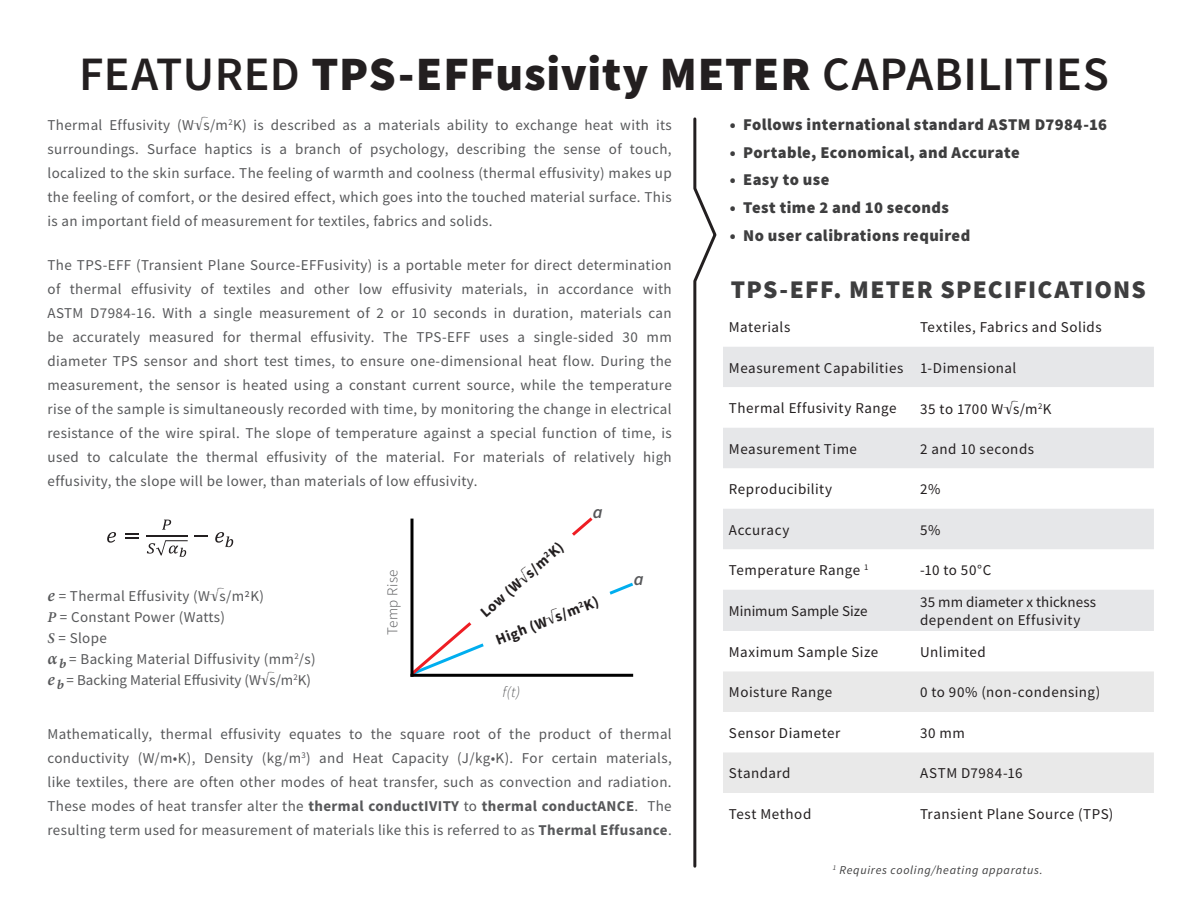
<style>
.page{position:relative;width:1188px;height:918px;background:#fff}
.page>*{position:absolute;margin:0;border:0;box-sizing:border-box;transform-origin:0 0}
.Paragraph_Style_1{font:600 48px "Source Sans Pro";letter-spacing:.01em;color:#231f20}
.Paragraph_Style_1-2{font:900 25.5px "Source Sans Pro";letter-spacing:.045em;color:#3e3e3f}
.Paragraph_Style_1-3{font:italic 600 18px "Source Sans Pro";color:#57585a}
.t1{font:900 16.5px "Source Sans Pro";letter-spacing:.025em;color:#3e3e3f}
.Paragraph_Style_1-4{font:15px/24px "Source Sans Pro";letter-spacing:.025em;color:#57585a;text-align:justify}
.t2{font:15px/18px "Source Sans Pro";letter-spacing:.03em;color:#231f20}
.Paragraph_Style_1-5{font:15px "Source Sans Pro";color:#57585a}
.t3{font:700 15px "Source Sans Pro";color:#231f20}
.t4{font:15px "Source Sans Pro";color:#231f20}
.Paragraph_Style_1-6{font:300 15px "Source Sans Pro";letter-spacing:.025em;color:#57585a}
.Paragraph_Style_1-7{font:italic 300 15px "Source Sans Pro";color:#57585a}
.Paragraph_Style_1-8{font:italic 12px "Source Sans Pro";letter-spacing:.06em;color:#3e3e3f}
.s1{font-weight:900}
.s2{font-family:"Papyrus"}
.s3{font-family:"Minion Pro";font-weight:600;font-style:italic;font-size:18px}
.s4{font-family:"Minion Pro";font-weight:600;font-style:italic}
.s5{font-family:"Minion Pro";font-weight:600;font-style:italic;font-size:21.9px}
.s6{font-family:"Papyrus";font-weight:400}
.s7{font-weight:700}
</style>
<div class="page">
<svg style="left:693px;top:117px;width:461px;height:751px"></svg>
<svg style="left:410px;top:517px;width:224px;height:160px"></svg>
<svg style="left:107px;top:532px;width:9px;height:11px"></svg>
<svg style="left:125px;top:533px;width:14px;height:6px"></svg>
<svg style="left:162px;top:520px;width:9px;height:10px"></svg>
<svg style="left:147px;top:540px;width:41px;height:17px"></svg>
<hr style="left:146px;top:536px;width:42px;height:1px;background:#231f20">
<svg style="left:194px;top:536px;width:14px;height:1px"></svg>
<svg style="left:215px;top:532px;width:18px;height:15px"></svg>
<p class="Paragraph_Style_1" style="left:79px;top:42px;width:1031px">FEATURED <span class="s1">TPS-EFFusivity METER</span> CAPABILITIES</p>
<p class="Paragraph_Style_1-4" style="left:48px;top:113px;width:626px">Thermal Effusivity (W<span class="s2">√</span>s/m<sup>2</sup>K) is described as a materials ability to exchange heat with its surroundings. Surface haptics is a branch of psychology, describing the sense of touch, localized to the skin surface. The feeling of warmth and coolness (thermal effusivity) makes up the feeling of comfort, or the desired effect, which goes into the touched material surface. This is an important field of measurement for textiles, fabrics and solids.</p>
<p class="Paragraph_Style_1-4" style="left:48px;top:253px;width:626px">The TPS-EFF (Transient Plane Source-EFFusivity) is a portable meter for direct determination of thermal effusivity of textiles and other low effusivity materials, in accordance with ASTM D7984-16. With a single measurement of 2 or 10 seconds in duration, materials can be accurately measured for thermal effusivity. The TPS-EFF uses a single-sided 30 mm diameter TPS sensor and short test times, to ensure one-dimensional heat flow. During the measurement, the sensor is heated using a constant current source, while the temperature rise of the sample is simultaneously recorded with time, by monitoring the change in electrical resistance of the wire spiral. The slope of temperature against a special function of time, is used to calculate the thermal effusivity of the material. For materials of relatively high effusivity, the slope will be lower, than materials of low effusivity.</p>
<p class="Paragraph_Style_1-4" style="left:48px;top:584px;width:218px"><span class="s3">e</span> = Thermal Effusivity (W<span class="s2">√</span>s/m2K)</p>
<p class="Paragraph_Style_1-4" style="left:48px;top:605px;width:179px"><span class="s4">P</span> = Constant Power (Watts)</p>
<p class="Paragraph_Style_1-4" style="left:48px;top:626px;width:61px"><span class="s4">S</span> = Slope</p>
<p class="Paragraph_Style_1-4" style="left:48px;top:647px;width:270px"><span class="s3">α</span><span class="s5">b</span> = Backing Material Diffusivity (mm<sup>2</sup>/s)</p>
<p class="Paragraph_Style_1-5" style="left:48px;top:671px;width:265px"><span class="s3">e</span><span class="s5">b</span> = Backing Material Effusivity (W<span class="s2">√</span>s/m<sup>2</sup>K)</p>
<p class="Paragraph_Style_1-6" style="left:383px;top:635px;width:67px;rotate:-90deg">Temp Rise</p>
<p class="Paragraph_Style_1-3" style="left:593px;top:500px;width:11px">a</p>
<p class="t3" style="left:476px;top:606px;width:107px;rotate:-41deg">Low (W<span class="s6">√</span>s/m<sup>2</sup>K)</p>
<p class="t3" style="left:493px;top:631px;width:111px;rotate:-21deg">High (W<span class="s6">√</span>s/m<sup>2</sup>K)</p>
<p class="Paragraph_Style_1-7" style="left:503px;top:683px;width:19px">f(t)</p>
<p class="Paragraph_Style_1-3" style="left:634px;top:567px;width:11px">a</p>
<p class="Paragraph_Style_1-4" style="left:48px;top:721px;width:626px">Mathematically, thermal effusivity equates to the square root of the product of thermal conductivity (W/m•K), Density (kg/m<sup>3</sup>) and Heat Capacity (J/kg•K). For certain materials, like textiles, there are often other modes of heat transfer, such as convection and radiation.<br>These modes of heat transfer alter the <span class="s7">thermal conductIVITY</span> to <span class="s7">thermal conductANCE</span>. The resulting term used for measurement of materials like this is referred to as <span class="s7">Thermal Effusance</span>.</p>
<p class="t1" style="left:730px;top:113px;width:379px">• Follows international standard ASTM D7984-16</p>
<p class="t1" style="left:730px;top:141px;width:291px">• Portable, Economical, and Accurate</p>
<p class="t1" style="left:730px;top:168px;width:101px">• Easy to use</p>
<p class="t1" style="left:730px;top:196px;width:221px">• Test time 2 and 10 seconds</p>
<p class="t1" style="left:730px;top:224px;width:242px">• No user calibrations required</p>
<p class="Paragraph_Style_1-2" style="left:731px;top:272px;width:417px">TPS-EFF. METER SPECIFICATIONS</p>
<p class="t2" style="left:729px;top:318px;width:63px">Materials</p>
<p class="t2" style="left:920px;top:318px;width:183px">Textiles, Fabrics and Solids</p>
<p class="t2" style="left:729px;top:359px;width:176px">Measurement Capabilities</p>
<p class="t2" style="left:920px;top:359px;width:98px">1-Dimensional</p>
<p class="t2" style="left:729px;top:399px;width:169px">Thermal Effusivity Range</p>
<p class="t2" style="left:920px;top:400px;width:133px">35 to 1700 W<span class="s2">√</span>s/m<sup>2</sup>K</p>
<p class="t2" style="left:729px;top:440px;width:130px">Measurement Time</p>
<p class="t2" style="left:920px;top:440px;width:115px">2 and 10 seconds</p>
<p class="t2" style="left:729px;top:480px;width:105px">Reproducibility</p>
<p class="t2" style="left:920px;top:480px;width:22px">2%</p>
<p class="t2" style="left:729px;top:521px;width:62px">Accuracy</p>
<p class="t2" style="left:920px;top:521px;width:22px">5%</p>
<p class="t2" style="left:729px;top:561px;width:141px">Temperature Range <sup>1</sup></p>
<p class="t2" style="left:920px;top:561px;width:73px">-10 to 50°C</p>
<p class="t4" style="left:729px;top:601px;width:140px">Minimum Sample Size</p>
<p class="t2" style="left:920px;top:593px;width:178px">35 mm diameter x thickness dependent on Effusivity</p>
<p class="t2" style="left:729px;top:643px;width:151px">Maximum Sample Size</p>
<p class="t2" style="left:920px;top:643px;width:67px">Unlimited</p>
<p class="t2" style="left:729px;top:683px;width:105px">Moisture Range</p>
<p class="t2" style="left:920px;top:683px;width:182px">0 to 90% (non-condensing)</p>
<p class="t2" style="left:729px;top:724px;width:113px">Sensor Diameter</p>
<p class="t2" style="left:920px;top:724px;width:46px">30 mm</p>
<p class="t2" style="left:729px;top:764px;width:63px">Standard</p>
<p class="t2" style="left:920px;top:764px;width:104px">ASTM D7984-16</p>
<p class="t2" style="left:729px;top:805px;width:84px">Test Method</p>
<p class="t2" style="left:920px;top:805px;width:195px">Transient Plane Source (TPS)</p>
<p class="Paragraph_Style_1-8" style="left:833px;top:862px;width:212px"><sup>1</sup> Requires cooling/heating apparatus.</p>
</div>
